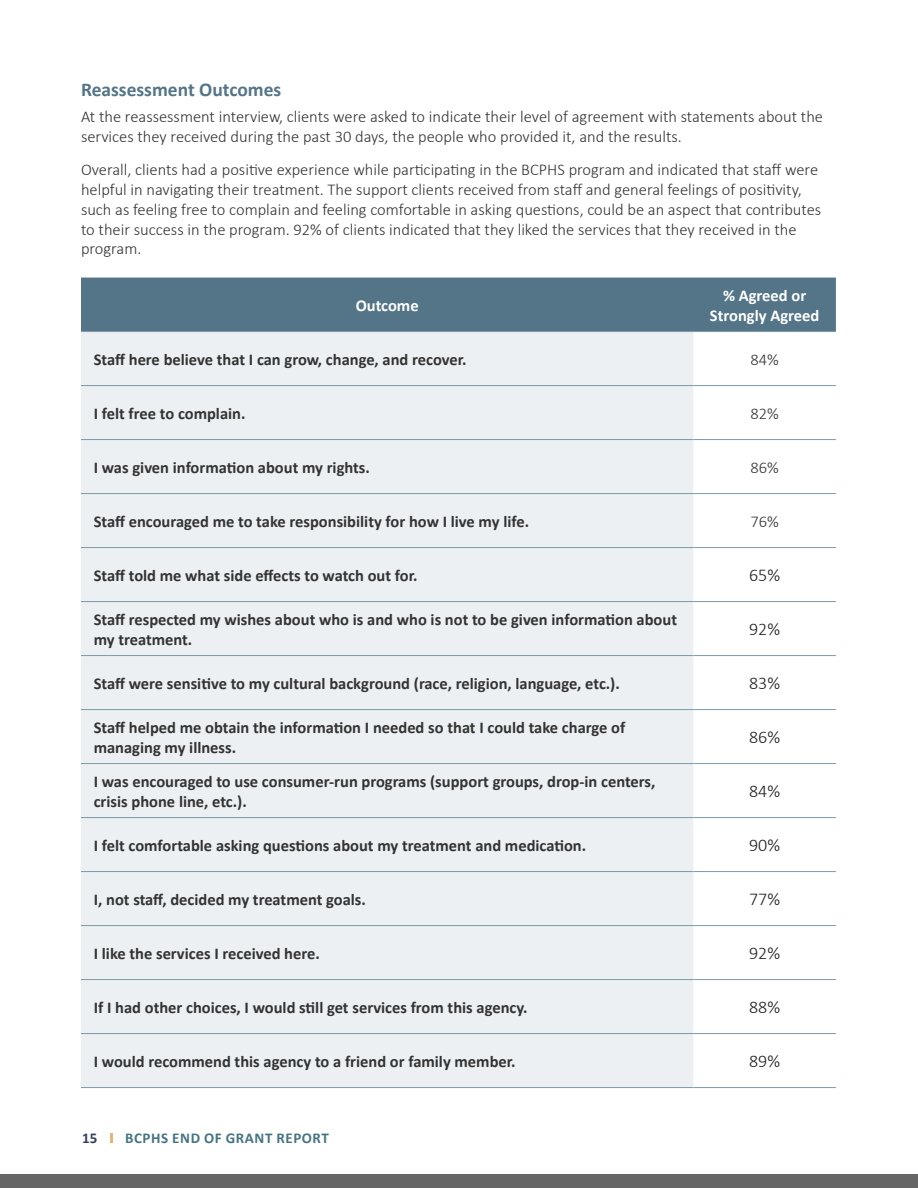
<style>
.page{position:relative;width:918px;height:1188px;background:#fff}
.page>*{position:absolute;margin:0;border:0;box-sizing:border-box;transform-origin:0 0}
.t1{font:700 19.5px "Calibri";color:#537587}
.t2{font:300 18px "Calibri";color:#231f20}
.t3{font:700 16.5px/19.8px "Calibri";color:#333}
.t4{font:300 16.5px/19.8px "Calibri";color:#333}
.t5{font:700 16.5px/19.8px "Calibri";color:#fff;text-align:center}
.t6{font:700 15px "Calibri";letter-spacing:.04em;color:#457583}
.t7{font:700 15px "Calibri";color:#33415d}
</style>
<div class="page">
<div style="left:0;top:1175px;width:918px;height:13px;background:#666"></div>
<svg style="left:110px;top:1133px;width:3px;height:10px"></svg>
<div style="left:81px;top:278px;width:755px;height:53px;background:#537587"></div>
<div style="left:81px;top:332px;width:612px;height:755px;background:#ecf0f2"></div>
<hr style="left:81px;top:331px;width:612px;height:1px;background:#7e99a9">
<hr style="left:693px;top:331px;width:143px;height:1px;background:#7e99a9">
<hr style="left:81px;top:385px;width:612px;height:1px;background:#7e99a9">
<hr style="left:693px;top:385px;width:143px;height:1px;background:#7e99a9">
<hr style="left:81px;top:493px;width:612px;height:1px;background:#7e99a9">
<hr style="left:693px;top:493px;width:143px;height:1px;background:#7e99a9">
<hr style="left:81px;top:439px;width:612px;height:1px;background:#7e99a9">
<hr style="left:693px;top:439px;width:143px;height:1px;background:#7e99a9">
<hr style="left:81px;top:547px;width:612px;height:1px;background:#7e99a9">
<hr style="left:693px;top:547px;width:143px;height:1px;background:#7e99a9">
<hr style="left:81px;top:601px;width:612px;height:1px;background:#7e99a9">
<hr style="left:693px;top:601px;width:143px;height:1px;background:#7e99a9">
<hr style="left:81px;top:655px;width:612px;height:1px;background:#7e99a9">
<hr style="left:693px;top:655px;width:143px;height:1px;background:#7e99a9">
<hr style="left:81px;top:709px;width:612px;height:1px;background:#7e99a9">
<hr style="left:693px;top:709px;width:143px;height:1px;background:#7e99a9">
<hr style="left:81px;top:763px;width:612px;height:1px;background:#7e99a9">
<hr style="left:693px;top:763px;width:143px;height:1px;background:#7e99a9">
<hr style="left:81px;top:817px;width:612px;height:1px;background:#7e99a9">
<hr style="left:693px;top:817px;width:143px;height:1px;background:#7e99a9">
<hr style="left:81px;top:871px;width:612px;height:1px;background:#7e99a9">
<hr style="left:693px;top:871px;width:143px;height:1px;background:#7e99a9">
<hr style="left:81px;top:925px;width:612px;height:1px;background:#7e99a9">
<hr style="left:693px;top:925px;width:143px;height:1px;background:#7e99a9">
<hr style="left:81px;top:979px;width:612px;height:1px;background:#7e99a9">
<hr style="left:693px;top:979px;width:143px;height:1px;background:#7e99a9">
<hr style="left:81px;top:1033px;width:612px;height:1px;background:#7e99a9">
<hr style="left:693px;top:1033px;width:143px;height:1px;background:#7e99a9">
<hr style="left:81px;top:1087px;width:612px;height:1px;background:#7e99a9">
<hr style="left:693px;top:1087px;width:143px;height:1px;background:#7e99a9">
<p class="t1" style="left:81px;top:75px;width:202px">Reassessment Outcomes</p>
<p class="t4" style="left:81px;top:107px;width:744px">At the reassessment interview, clients were asked to indicate their level of agreement with statements about the services they received during the past 30 days, the people who provided it, and the results.</p>
<p class="t4" style="left:81px;top:160px;width:742px">Overall, clients had a positive experience while participating in the BCPHS program and indicated that staff were helpful in navigating their treatment. The support clients received from staff and general feelings of positivity, such as feeling free to complain and feeling comfortable in asking questions, could be an aspect that contributes to their success in the program. 92% of clients indicated that they liked the services that they received in the program.</p>
<p class="t5" style="left:356px;top:295px;width:64px">Outcome</p>
<p class="t5" style="left:710px;top:285px;width:111px">% Agreed or<br>Strongly Agreed</p>
<p class="t3" style="left:94px;top:349px;width:374px">Staff here believe that I can grow, change, and recover.</p>
<p class="t4" style="left:750px;top:349px;width:30px">84%</p>
<p class="t3" style="left:94px;top:403px;width:153px">I felt free to complain.</p>
<p class="t4" style="left:750px;top:403px;width:30px">82%</p>
<p class="t3" style="left:94px;top:457px;width:278px">I was given information about my rights.</p>
<p class="t4" style="left:750px;top:457px;width:30px">86%</p>
<p class="t3" style="left:94px;top:511px;width:437px">Staff encouraged me to take responsibility for how I live my life.</p>
<p class="t4" style="left:750px;top:511px;width:30px">76%</p>
<p class="t3" style="left:94px;top:565px;width:325px">Staff told me what side effects to watch out for.</p>
<p class="t2" style="left:749px;top:564px;width:32px">65%</p>
<p class="t3" style="left:94px;top:609px;width:585px">Staff respected my wishes about who is and who is not to be given information about my treatment.</p>
<p class="t2" style="left:749px;top:618px;width:32px">92%</p>
<p class="t3" style="left:94px;top:673px;width:528px">Staff were sensitive to my cultural background (race, religion, language, etc.).</p>
<p class="t2" style="left:749px;top:672px;width:32px">83%</p>
<p class="t3" style="left:94px;top:717px;width:533px">Staff helped me obtain the information I needed so that I could take charge of managing my illness.</p>
<p class="t2" style="left:749px;top:726px;width:32px">86%</p>
<p class="t3" style="left:94px;top:771px;width:563px">I was encouraged to use consumer-run programs (support groups, drop-in centers, crisis phone line, etc.).</p>
<p class="t2" style="left:749px;top:780px;width:32px">84%</p>
<p class="t3" style="left:94px;top:835px;width:494px">I felt comfortable asking questions about my treatment and medication.</p>
<p class="t2" style="left:749px;top:834px;width:32px">90%</p>
<p class="t3" style="left:94px;top:889px;width:274px">I, not staff, decided my treatment goals.</p>
<p class="t2" style="left:749px;top:888px;width:32px">77%</p>
<p class="t3" style="left:94px;top:943px;width:228px">I like the services I received here.</p>
<p class="t2" style="left:749px;top:942px;width:32px">92%</p>
<p class="t3" style="left:94px;top:997px;width:435px">If I had other choices, I would still get services from this agency.</p>
<p class="t2" style="left:749px;top:996px;width:32px">88%</p>
<p class="t3" style="left:94px;top:1051px;width:423px">I would recommend this agency to a friend or family member.</p>
<p class="t2" style="left:749px;top:1050px;width:32px">89%</p>
<p class="t7" style="left:82px;top:1127px;width:17px">15</p>
<p class="t6" style="left:125px;top:1127px;width:205px">BCPHS END OF GRANT REPORT</p>
</div>
